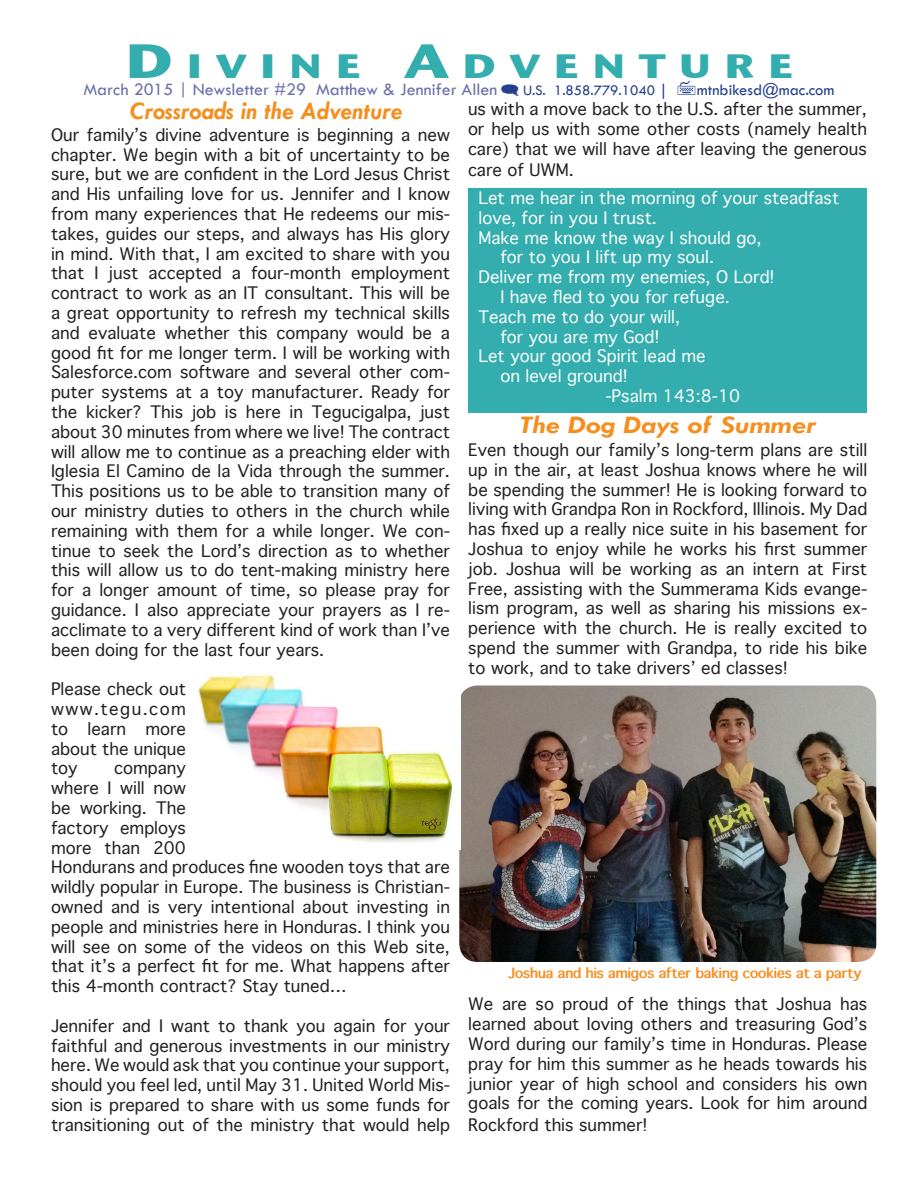
<style>
.page{position:relative;width:918px;height:1188px;background:#fff}
.page>*{position:absolute;margin:0;border:0;box-sizing:border-box;transform-origin:0 0}
.t1{font:700 33.6px "Stone Sans ITC";letter-spacing:.3em;color:#33adad;scale:1.29 1}
.t2{font:italic 700 25.5px "Tw Cen";color:#f68e1e}
.t3{font:italic 700 25.5px "Tw Cen";color:#f68e1e;scale:1.2 1}
.t4{font:18px "Tw Cen";color:#6b70ab}
.t5{font:16.5px/19.8px "Thonburi";color:#231f20;text-align:justify}
.t6{font:16.5px "Thonburi";color:#fff}
.t7{font:16.5px "Tw Cen";color:#253f8e}
.t8{font:15px "Tw Cen";color:#253f8e}
.t9{font:700 13.5px "Thonburi";color:#f68e1e}
.s1{font-size:48px}
.s2{font-family:"Rockwell";font-size:16.5px}
</style>
<div class="page">
<img style="left:459px;top:686px;width:417px;height:276px">
<div style="left:468px;top:188px;width:399px;height:224px;background:#33adad"></div>
<img style="left:198px;top:672px;width:262px;height:178px">
<h1 class="t1" style="left:125px;top:36px;width:520px"><span class="s1">D</span>IVINE <span class="s1">A</span>D VENTURE</h1>
<p class="t4" style="left:83px;top:78px;width:415px">March 2015 | Newsletter #29 Matthew &amp; Jennifer Allen</p>
<p class="t8" style="left:523px;top:81px;width:146px">U.S. 1.858.779.1040 <span class="s2">|</span></p>
<p class="t7" style="left:697px;top:79px;width:139px">mtnbikesd@mac.com</p>
<h2 class="t2" style="left:130px;top:95px;width:274px">Crossroads in the Adventure</h2>
<p class="t5" style="left:51px;top:125px;width:401px">Our family’s divine adventure is beginning a new chapter. We begin with a bit of uncertainty to be sure, but we are confident in the Lord Jesus Christ and His unfailing love for us. Jennifer and I know from many experiences that He redeems our mis&shy;takes, guides our steps, and always has His glory in mind. With that, I am excited to share with you that I just accepted a four-month employment contract to work as an IT consultant. This will be a great opportunity to refresh my technical skills and evaluate whether this company would be a good fit for me longer term. I will be working with Salesforce.com software and several other com&shy;puter systems at a toy manufacturer. Ready for the kicker? This job is here in Tegucigalpa, just about 30 minutes from where we live! The contract will allow me to continue as a preaching elder with Iglesia El Camino de la Vida through the summer.<br>This positions us to be able to transition many of our ministry duties to others in the church while remaining with them for a while longer. We con&shy;tinue to seek the Lord’s direction as to whether this will allow us to do tent-making ministry here for a longer amount of time, so please pray for guidance. I also appreciate your prayers as I re&shy;acclimate to a very different kind of work than I’ve been doing for the last four years.</p>
<p class="t5" style="left:51px;top:680px;width:137px">Please check out www.tegu.com to learn more about the unique toy</p>
<p class="t5" style="left:468px;top:99px;width:401px">us with a move back to the U.S. after the summer, or help us with some other costs (namely health care) that we will have after leaving the generous</p>
<p class="t5" style="left:468px;top:161px;width:107px">care of UWM.</p>
<p class="t6" style="left:478px;top:189px;width:362px">Let me hear in the morning of your steadfast</p>
<p class="t6" style="left:478px;top:209px;width:180px">love, for in you I trust.</p>
<p class="t6" style="left:478px;top:228px;width:284px">Make me know the way I should go,</p>
<p class="t6" style="left:500px;top:248px;width:215px">for to you I lift up my soul.</p>
<p class="t6" style="left:478px;top:268px;width:298px">Deliver me from my enemies, O Lord!</p>
<p class="t6" style="left:500px;top:288px;width:231px">I have fled to you for refuge.</p>
<p class="t6" style="left:478px;top:308px;width:203px">Teach me to do your will,</p>
<p class="t6" style="left:500px;top:327px;width:161px">for you are my God!</p>
<p class="t6" style="left:478px;top:347px;width:229px">Let your good Spirit lead me</p>
<p class="t6" style="left:500px;top:367px;width:129px">on level ground!</p>
<p class="t6" style="left:605px;top:387px;width:136px">-Psalm 143:8-10</p>
<h2 class="t3" style="left:519px;top:409px;width:249px">The Dog Days of Summer</h2>
<p class="t5" style="left:468px;top:440px;width:401px">Even though our family’s long-term plans are still up in the air, at least Joshua knows where he will be spending the summer! He is looking forward to living with Grandpa Ron in Rockford, Illinois. My Dad has fixed up a really nice suite in his basement for Joshua to enjoy while he works his first summer job. Joshua will be working as an intern at First Free, assisting with the Summerama Kids evange&shy;lism program, as well as sharing his missions ex&shy;perience with the church. He is really excited to spend the summer with Grandpa, to ride his bike to work, and to take drivers’ ed classes!</p>
<p class="t5" style="left:51px;top:759px;width:401px;text-align:left;text-indent:63px">company<br>where I will now<br>be working. The<br>factory employs<br>more than 200<br>Hondurans and produces fine wooden toys that are wildly popular in Europe. The business is Christian&shy;owned and is very intentional about investing in people and ministries here in Honduras. I think you will see on some of the videos on this Web site, that it’s a perfect fit for me. What happens after this 4-month contract? Stay tuned…</p>
<p class="t5" style="left:51px;top:1016px;width:401px">Jennifer and I want to thank you again for your faithful and generous investments in our ministry here. We would ask that you continue your support, should you feel led, until May 31. United World Mis&shy;sion is prepared to share with us some funds for transitioning out of the ministry that would help</p>
<p class="t9" style="left:508px;top:965px;width:355px">Joshua and his amigos after baking cookies at a party</p>
<p class="t5" style="left:468px;top:995px;width:401px">We are so proud of the things that Joshua has learned about loving others and treasuring God’s Word during our family’s time in Honduras. Please pray for him this summer as he heads towards his junior year of high school and considers his own goals for the coming years. Look for him around</p>
<p class="t5" style="left:468px;top:1115px;width:181px">Rockford this summer!</p>
</div>
